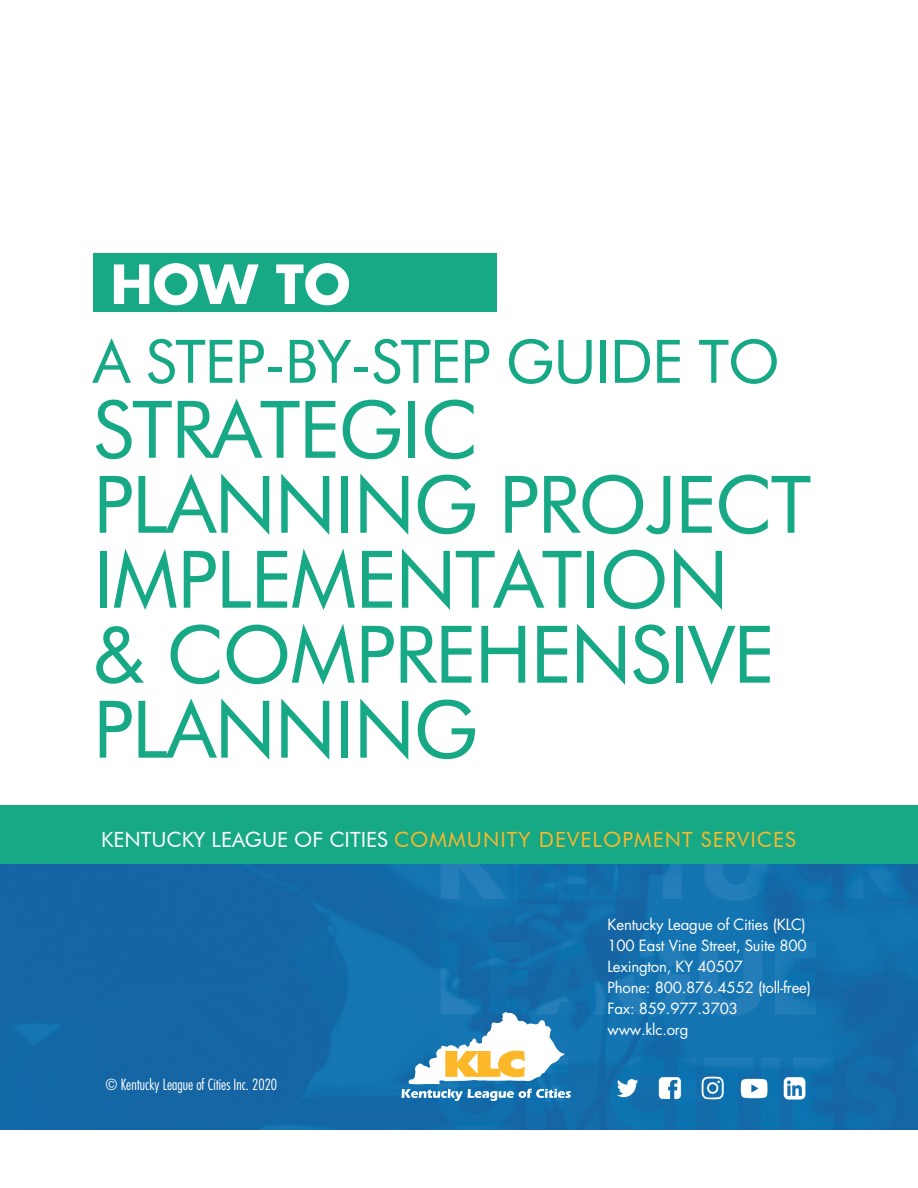
<style>
.page{position:relative;width:918px;height:1188px;background:#fff}
.page>*{position:absolute;margin:0;border:0;box-sizing:border-box;transform-origin:0 0}
.t1{font:79.5px/75px "Futura BT";letter-spacing:-.02em;color:#17a885}
.t2{font:60px "Futura BT";letter-spacing:-.02em;color:#17a885}
.t3{font:700 52.5px "Futura";color:#fff}
.t4{font:21px "Futura BT";letter-spacing:.05em;color:#fcb828}
.t5{font:15px/21px "Futura";letter-spacing:-.015em;color:#fff}
.t6{font:300 condensed 15px "Futura";color:#fff}
.s1{color:#fff}
</style>
<div class="page">
<img style="left:0;top:864px;width:918px;height:266px">
<img style="left:441px;top:864px;width:471px;height:37px">
<img style="left:441px;top:940px;width:375px;height:77px">
<img style="left:437px;top:1055px;width:459px;height:75px">
<div style="left:0;top:805px;width:918px;height:59px;background:#17a885"></div>
<svg style="left:402px;top:1012px;width:169px;height:89px"></svg>
<img style="left:610px;top:1073px;width:204px;height:29px">
<div style="left:93px;top:253px;width:404px;height:59px;background:#17a885"></div>
<h3 class="t3" style="left:111px;top:248px;width:241px">HOW TO</h3>
<h2 class="t2" style="left:93px;top:325px;width:689px">A STEP-BY-STEP GUIDE TO</h2>
<h1 class="t1" style="left:93px;top:391px;width:720px">STRATEGIC<br>PLANNING PROJECT<br>IMPLEMENTATION<br>&amp; COMPREHENSIVE<br>PLANNING</h1>
<h3 class="t4" style="left:101px;top:827px;width:696px"><span class="s1">KENTUCKY LEAGUE OF CITIES</span> COMMUNITY DEVELOPMENT SERVICES</h3>
<p class="t6" style="left:106px;top:1075px;width:173px">© Kentucky League of Cities Inc. 2020</p>
<p class="t5" style="left:608px;top:914px;width:205px">Kentucky League of Cities (KLC)<br>100 East Vine Street, Suite 800<br>Lexington, KY 40507<br>Phone: 800.876.4552 (toll-free)<br>Fax: 859.977.3703 www.klc.org</p>
</div>
